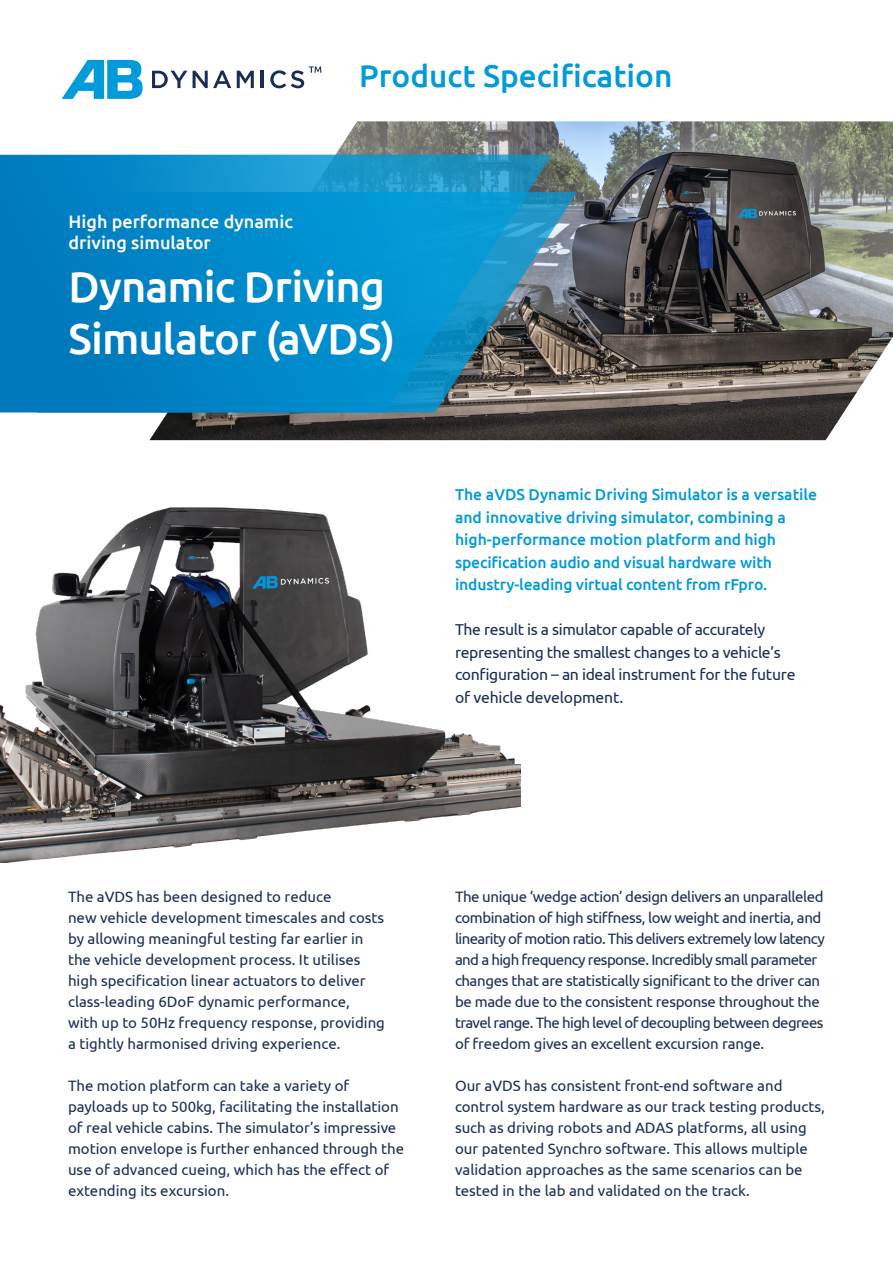
<style>
.page{position:relative;width:893px;height:1263px;background:#fff}
.page>*{position:absolute;margin:0;border:0;box-sizing:border-box;transform-origin:0 0}
.t1{font:500 43.35px/51.9px "Ubuntu";letter-spacing:-.025em;color:#fff}
.t2{font:500 31.5px "Ubuntu";color:#009bd8}
.t3{font:500 18px/21.6px "Ubuntu";color:#fff}
.t4{font:500 15.75px/22.5px "Ubuntu";color:#009bd8}
.t5{font:15.75px/22.5px "Ubuntu";letter-spacing:-.02em;color:#1a2c55}
.t6{font:15px/21px "Ubuntu";color:#1a2c55}
.t7{font:15px/21px "Ubuntu";letter-spacing:-.025em;color:#1a2c55}
</style>
<div class="page">
<img style="left:150px;top:121px;width:743px;height:319px">
<svg style="left:0;top:155px;width:552px;height:257px;background:#1089c3"></svg>
<svg style="left:37px;top:192px;width:540px;height:220px;background:#1287bd"></svg>
<img style="left:0;top:507px;width:520px;height:355px">
<svg style="left:152px;top:71px;width:35px;height:17px"></svg>
<svg style="left:193px;top:71px;width:38px;height:17px"></svg>
<svg style="left:237px;top:71px;width:17px;height:17px"></svg>
<hr style="left:261px;top:71px;width:3px;height:17px;background:#1a2c55">
<svg style="left:62px;top:60px;width:81px;height:39px"></svg>
<svg style="left:270px;top:66px;width:51px;height:22px"></svg>
<p class="t3" style="left:69px;top:210px;width:226px">High performance dynamic driving simulator</p>
<p class="t2" style="left:359px;top:56px;width:315px">Product Specification</p>
<p class="t1" style="left:69px;top:259px;width:328px">Dynamic Driving<br>Simulator (aVDS)</p>
<p class="t4" style="left:455px;top:483px;width:364px">The aVDS Dynamic Driving Simulator is a versatile and innovative driving simulator, combining a high-performance motion platform and high specification audio and visual hardware with industry-leading virtual content from rFpro.</p>
<p class="t5" style="left:455px;top:618px;width:342px">The result is a simulator capable of accurately representing the smallest changes to a vehicle’s configuration – an ideal instrument for the future of vehicle development.</p>
<p class="t6" style="left:68px;top:885px;width:318px">The aVDS has been designed to reduce<br>new vehicle development timescales and costs by allowing meaningful testing far earlier in the vehicle development process. It utilises high specification linear actuators to deliver class-leading 6DoF dynamic performance,<br>with up to 50Hz frequency response, providing a tightly harmonised driving experience.</p>
<p class="t6" style="left:68px;top:1074px;width:332px">The motion platform can take a variety of payloads up to 500kg, facilitating the installation</p>
<p class="t6" style="left:68px;top:1116px;width:338px">of real vehicle cabins. The simulator’s impressive motion envelope is further enhanced through the</p>
<p class="t6" style="left:68px;top:1158px;width:323px">use of advanced cueing, which has the effect of extending its excursion.</p>
<p class="t7" style="left:455px;top:885px;width:371px">The unique ‘wedge action’ design delivers an unparalleled combination of high stiffness, low weight and inertia, and linearity of motion ratio. This delivers extremely low latency and a high frequency response. Incredibly small parameter changes that are statistically significant to the driver can be made due to the consistent response throughout the travel range. The high level of decoupling between degrees of freedom gives an excellent excursion range.</p>
<p class="t6" style="left:455px;top:1074px;width:371px">Our aVDS has consistent front-end software and control system hardware as our track testing products, such as driving robots and ADAS platforms, all using our patented Synchro software. This allows multiple validation approaches as the same scenarios can be tested in the lab and validated on the track.</p>
</div>
